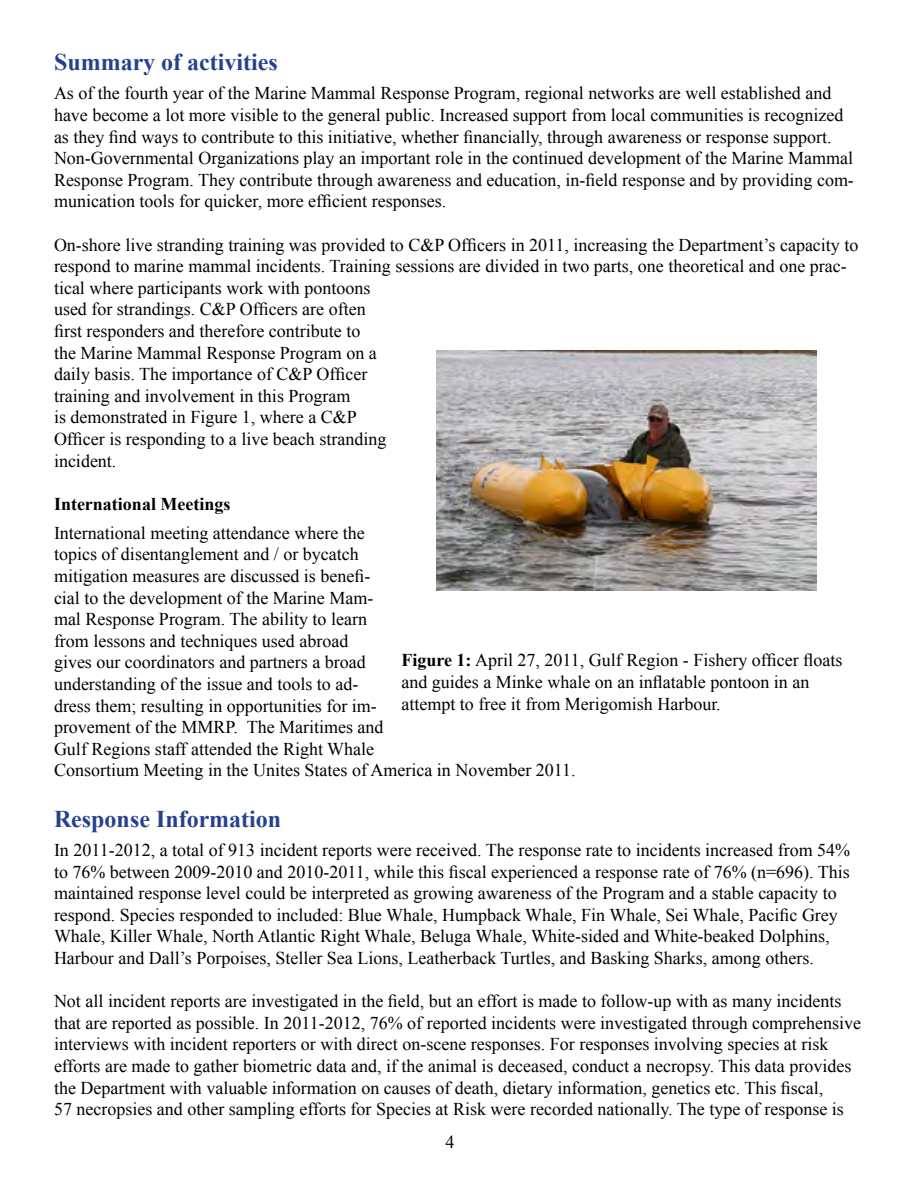
<style>
.page{position:relative;width:918px;height:1188px;background:#fff}
.page>*{position:absolute;margin:0;border:0;box-sizing:border-box;transform-origin:0 0}
.t1{font:700 24px "Times New Roman";color:#25408f}
.t2{font:18px/21.6px "Times New Roman";color:#000}
.t3{font:700 18px "Times New Roman";color:#000}
.s1{font-weight:700}
</style>
<div class="page">
<img style="left:437px;top:350px;width:379px;height:240px">
<h1 class="t1" style="left:54px;top:46px;width:225px">Summary of activities</h1>
<p class="t2" style="left:54px;top:82px;width:801px">As of the fourth year of the Marine Mammal Response Program, regional networks are well established and have become a lot more visible to the general public. Increased support from local communities is recognized as they find ways to contribute to this initiative, whether financially, through awareness or response support.<br>Non-Governmental Organizations play an important role in the continued development of the Marine Mammal Response Program. They contribute through awareness and education, in-field response and by providing com&shy;munication tools for quicker, more efficient responses.</p>
<p class="t2" style="left:54px;top:233px;width:806px">On-shore live stranding training was provided to C&amp;P Officers in 2011, increasing the Department’s capacity to respond to marine mammal incidents. Training sessions are divided in two parts, one theoretical and one prac&shy;tical where participants work with pontoons<br>used for strandings. C&amp;P Officers are often<br>first responders and therefore contribute to<br>the Marine Mammal Response Program on a<br>daily basis. The importance of C&amp;P Officer<br>training and involvement in this Program<br>is demonstrated in Figure 1, where a C&amp;P<br>Officer is responding to a live beach stranding<br>incident.</p>
<p class="t3" style="left:54px;top:491px;width:178px">International Meetings</p>
<p class="t2" style="left:54px;top:522px;width:521px">International meeting attendance where the<br>topics of disentanglement and / or bycatch<br>mitigation measures are discussed is benefi-<br>cial to the development of the Marine Mam-<br>mal Response Program. The ability to learn<br>from lessons and techniques used abroad<br>gives our coordinators and partners a broad<br>understanding of the issue and tools to ad-<br>dress them; resulting in opportunities for im-<br>provement of the MMRP. The Maritimes and<br>Gulf Regions staff attended the Right Whale<br>Consortium Meeting in the Unites States of America in November 2011.</p>
<h1 class="t1" style="left:54px;top:802px;width:229px">Response Information</h1>
<p class="t2" style="left:54px;top:839px;width:798px">In 2011-2012, a total of 913 incident reports were received. The response rate to incidents increased from 54% to 76% between 2009-2010 and 2010-2011, while this fiscal experienced a response rate of 76% (n=696). This maintained response level could be interpreted as growing awareness of the Program and a stable capacity to respond. Species responded to included: Blue Whale, Humpback Whale, Fin Whale, Sei Whale, Pacific Grey Whale, Killer Whale, North Atlantic Right Whale, Beluga Whale, White-sided and White-beaked Dolphins, Harbour and Dall’s Porpoises, Steller Sea Lions, Leatherback Turtles, and Basking Sharks, among others.</p>
<p class="t2" style="left:54px;top:990px;width:809px">Not all incident reports are investigated in the field, but an effort is made to follow-up with as many incidents that are reported as possible. In 2011-2012, 76% of reported incidents were investigated through comprehensive interviews with incident reporters or with direct on-scene responses. For responses involving species at risk efforts are made to gather biometric data and, if the animal is deceased, conduct a necropsy. This data provides the Department with valuable information on causes of death, dietary information, genetics etc. This fiscal,<br>57 necropsies and other sampling efforts for Species at Risk were recorded nationally. The type of response is</p>
<p class="t2" style="left:401px;top:649px;width:442px"><span class="s1">Figure 1:</span> April 27, 2011, Gulf Region - Fishery officer floats and guides a Minke whale on an inflatable pontoon in an attempt to free it from Merigomish Harbour.</p>
<p class="t2" style="left:446px;top:1131px;width:10px">4</p>
</div>
